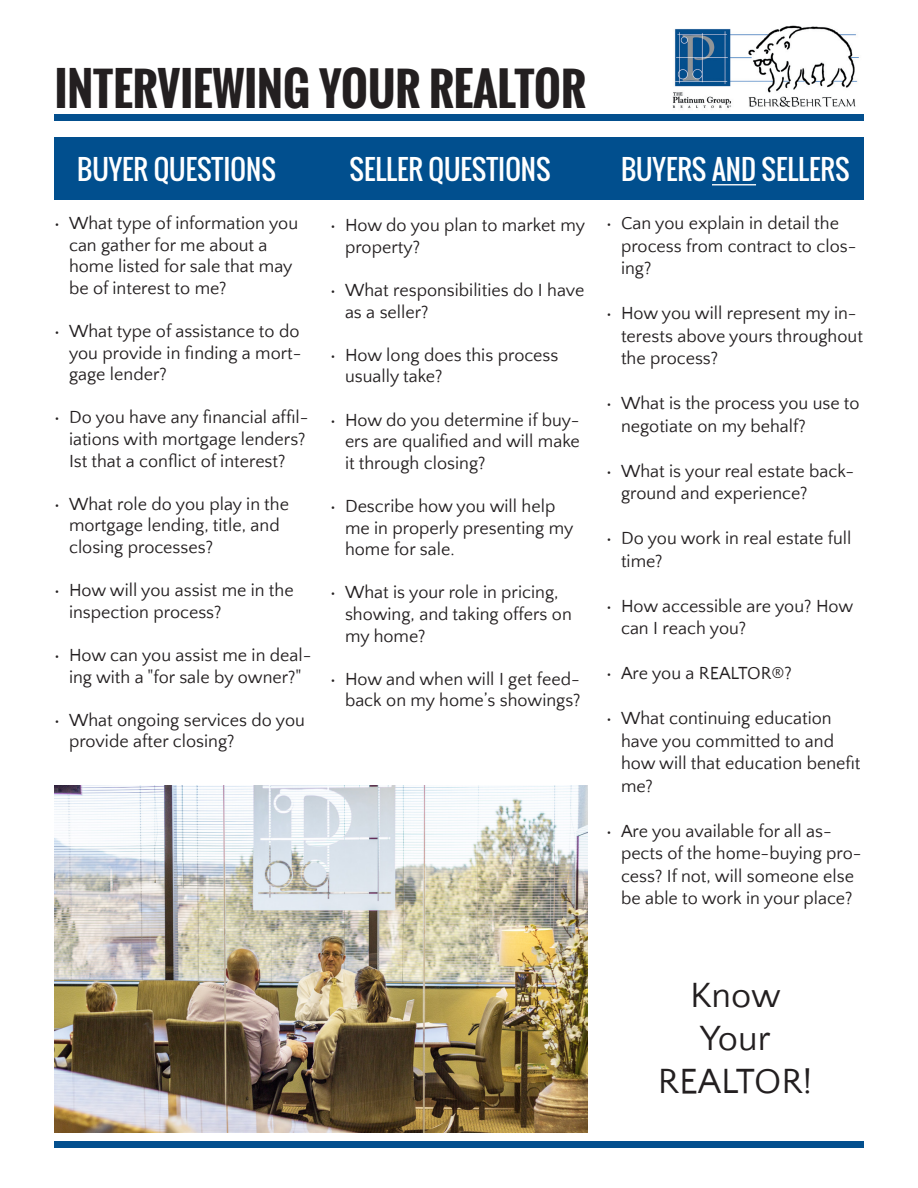
<style>
.page{position:relative;width:918px;height:1188px;background:#fff}
.page>*{position:absolute;margin:0;border:0;box-sizing:border-box;transform-origin:0 0}
.t1{font:700 45px "Oswald";color:#231f20}
.t2{font:36px "Quattrocento Sans";color:#231f20}
.t3{font:27px "Oswald";color:#fff}
.t4{font:18px/21.6px "Quattrocento Sans";color:#231f20}
</style>
<div class="page">
<div style="left:55px;top:114px;width:809px;height:6px;background:#034f8e"></div>
<div style="left:54px;top:137px;width:810px;height:63px;background:#014f8e"></div>
<hr style="left:712px;top:184px;width:44px;height:1px;background:#fff">
<img style="left:54px;top:785px;width:534px;height:347px">
<div style="left:54px;top:1141px;width:809px;height:7px;background:#034f8e"></div>
<img style="left:672px;top:25px;width:187px;height:83px">
<p class="t1" style="left:55px;top:55px;width:532px">INTERVIEWING YOUR REALTOR</p>
<p class="t3" style="left:77px;top:149px;width:200px">BUYER QUESTIONS</p>
<p class="t3" style="left:350px;top:149px;width:203px">SELLER QUESTIONS</p>
<p class="t3" style="left:621px;top:149px;width:230px">BUYERS AND SELLERS</p>
<p class="t4" style="left:69px;top:213px;width:231px;text-indent:-15px">• What type of information you can gather for me about a home listed for sale that may be of interest to me?</p>
<p class="t4" style="left:69px;top:321px;width:234px;text-align:justify;text-indent:-15px">• What type of assistance to do you provide in finding a mort&shy;gage lender?</p>
<p class="t4" style="left:69px;top:407px;width:241px;text-indent:-15px">• Do you have any financial affil&shy;iations with mortgage lenders?<br>Ist that a conflict of interest?</p>
<p class="t4" style="left:69px;top:494px;width:222px;text-indent:-15px">• What role do you play in the mortgage lending, title, and closing processes?</p>
<p class="t4" style="left:69px;top:580px;width:226px;text-indent:-15px">• How will you assist me in the inspection process?</p>
<p class="t4" style="left:54px;top:645px;width:259px;text-align:center">• How can you assist me in deal&shy;ing with a "for sale by owner?"</p>
<p class="t4" style="left:69px;top:710px;width:237px;text-indent:-15px">• What ongoing services do you provide after closing?</p>
<p class="t4" style="left:621px;top:212px;width:237px;line-height:22.5px;text-indent:-15px">• Can you explain in detail the process from contract to clos&shy;ing?</p>
<p class="t4" style="left:621px;top:302px;width:243px;line-height:22.5px;text-indent:-15px">• How you will represent my in&shy;terests above yours throughout the process?</p>
<p class="t4" style="left:621px;top:392px;width:240px;line-height:22.5px;text-indent:-15px">• What is the process you use to negotiate on my behalf?</p>
<p class="t4" style="left:621px;top:460px;width:235px;line-height:22.5px;text-indent:-15px">• What is your real estate back&shy;ground and experience?</p>
<p class="t4" style="left:621px;top:527px;width:232px;line-height:22.5px;text-indent:-15px">• Do you work in real estate full time?</p>
<p class="t4" style="left:621px;top:595px;width:234px;line-height:22.5px;text-indent:-15px">• How accessible are you? How can I reach you?</p>
<p class="t4" style="left:606px;top:663px;width:187px">• Are you a REALTOR®?</p>
<p class="t4" style="left:621px;top:707px;width:241px;line-height:22.5px;text-indent:-15px">• What continuing education have you committed to and how will that education benefit me?</p>
<p class="t4" style="left:621px;top:820px;width:242px;line-height:22.5px;text-indent:-15px">• Are you available for all as&shy;pects of the home-buying pro&shy;cess? If not, will someone else be able to work in your place?</p>
<p class="t4" style="left:345px;top:215px;width:242px;text-indent:-15px">• How do you plan to market my property?</p>
<p class="t4" style="left:345px;top:280px;width:241px;text-indent:-15px">• What responsibilities do I have as a seller?</p>
<p class="t4" style="left:345px;top:345px;width:215px;text-indent:-15px">• How long does this process usually take?</p>
<p class="t4" style="left:345px;top:410px;width:236px;text-align:justify;text-indent:-15px">• How do you determine if buy&shy;ers are qualified and will make it through closing?</p>
<p class="t4" style="left:345px;top:496px;width:230px;text-indent:-15px">• Describe how you will help me in properly presenting my home for sale.</p>
<p class="t4" style="left:345px;top:582px;width:228px;text-indent:-15px">• What is your role in pricing, showing, and taking offers on my home?</p>
<p class="t4" style="left:330px;top:669px;width:252px;text-align:right">• How and when will I get feed&shy;back on my home’s showings?</p>
<p class="t2" style="left:690px;top:976px;width:92px">Know</p>
<p class="t2" style="left:700px;top:1020px;width:72px">Your</p>
<p class="t2" style="left:658px;top:1063px;width:156px">REALTOR!</p>
</div>
